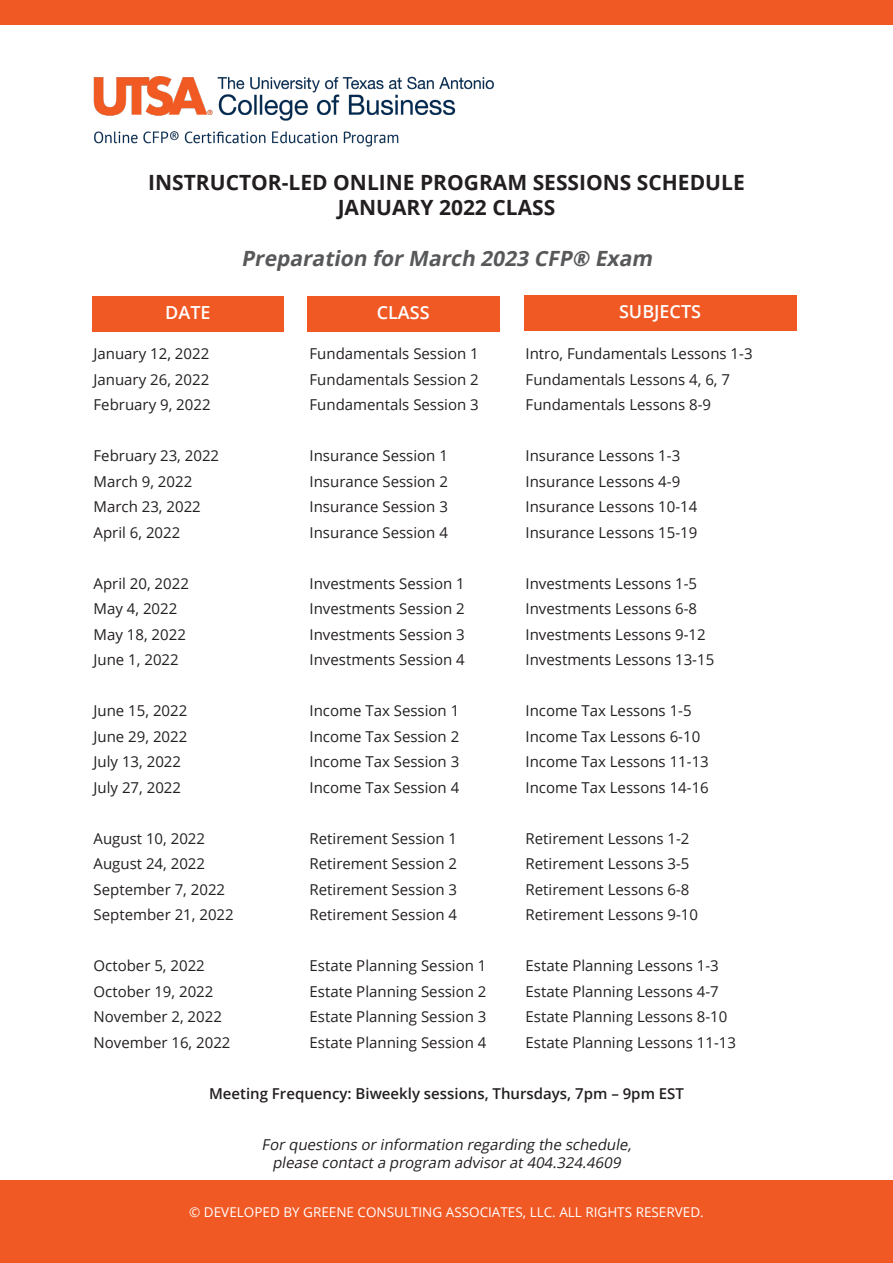
<style>
.page{position:relative;width:893px;height:1263px;background:#fff}
.page>*{position:absolute;margin:0;border:0;box-sizing:border-box;transform-origin:0 0}
.Título_de_sección_de{font:700 21px "Open Sans";color:#231f20}
.Título_de_sección_de-2{font:italic 700 21px "Open Sans";color:#57585a}
.Título_de_sección_de-3{font:600 18px "Open Sans";color:#fff}
.Título_de_sección_de-4{font:15px "Open Sans";color:#231f20}
.Título_de_sección_de-5{font:italic 15px "Open Sans";color:#231f20}
.Título_de_sección_de-6{font:600 15px "Open Sans";color:#231f20}
.Título_de_sección_de-7{font:13.5px "Open Sans";color:#fff}
</style>
<div class="page">
<div style="left:92px;top:296px;width:191px;height:35px;background:#f15924"></div>
<div style="left:307px;top:296px;width:192px;height:35px;background:#f15924"></div>
<div style="left:524px;top:295px;width:272px;height:35px;background:#f15924"></div>
<div style="left:0;top:1181px;width:893px;height:82px;background:#f15924"></div>
<img style="left:94px;top:77px;width:399px;height:69px">
<div style="left:0;top:0;width:893px;height:25px;background:#f15924"></div>
<p class="Título_de_sección_de" style="left:148px;top:167px;width:598px">INSTRUCTOR-LED ONLINE PROGRAM SESSIONS SCHEDULE</p>
<p class="Título_de_sección_de" style="left:338px;top:193px;width:219px">JANUARY 2022 CLASS</p>
<p class="Título_de_sección_de-2" style="left:241px;top:244px;width:417px">Preparation for March 2023 CFP® Exam</p>
<p class="Título_de_sección_de-3" style="left:165px;top:300px;width:47px">DATE</p>
<p class="Título_de_sección_de-3" style="left:377px;top:300px;width:54px">CLASS</p>
<p class="Título_de_sección_de-3" style="left:619px;top:299px;width:84px">SUBJECTS</p>
<p class="Título_de_sección_de-4" style="left:94px;top:344px;width:117px">January 12, 2022</p>
<p class="Título_de_sección_de-4" style="left:310px;top:344px;width:171px">Fundamentals Session 1</p>
<p class="Título_de_sección_de-4" style="left:526px;top:344px;width:229px">Intro, Fundamentals Lessons 1-3</p>
<p class="Título_de_sección_de-4" style="left:94px;top:369px;width:117px">January 26, 2022</p>
<p class="Título_de_sección_de-4" style="left:310px;top:369px;width:171px">Fundamentals Session 2</p>
<p class="Título_de_sección_de-4" style="left:526px;top:369px;width:206px">Fundamentals Lessons 4, 6, 7</p>
<p class="Título_de_sección_de-4" style="left:94px;top:395px;width:119px">February 9, 2022</p>
<p class="Título_de_sección_de-4" style="left:310px;top:395px;width:171px">Fundamentals Session 3</p>
<p class="Título_de_sección_de-4" style="left:526px;top:395px;width:187px">Fundamentals Lessons 8-9</p>
<p class="Título_de_sección_de-4" style="left:94px;top:446px;width:127px">February 23, 2022</p>
<p class="Título_de_sección_de-4" style="left:310px;top:446px;width:140px">Insurance Session 1</p>
<p class="Título_de_sección_de-4" style="left:526px;top:446px;width:156px">Insurance Lessons 1-3</p>
<p class="Título_de_sección_de-4" style="left:94px;top:471px;width:100px">March 9, 2022</p>
<p class="Título_de_sección_de-4" style="left:310px;top:471px;width:140px">Insurance Session 2</p>
<p class="Título_de_sección_de-4" style="left:526px;top:471px;width:156px">Insurance Lessons 4-9</p>
<p class="Título_de_sección_de-4" style="left:94px;top:497px;width:109px">March 23, 2022</p>
<p class="Título_de_sección_de-4" style="left:310px;top:497px;width:140px">Insurance Session 3</p>
<p class="Título_de_sección_de-4" style="left:526px;top:497px;width:173px">Insurance Lessons 10-14</p>
<p class="Título_de_sección_de-4" style="left:94px;top:522px;width:88px">April 6, 2022</p>
<p class="Título_de_sección_de-4" style="left:310px;top:522px;width:140px">Insurance Session 4</p>
<p class="Título_de_sección_de-4" style="left:526px;top:522px;width:173px">Insurance Lessons 15-19</p>
<p class="Título_de_sección_de-4" style="left:94px;top:573px;width:97px">April 20, 2022</p>
<p class="Título_de_sección_de-4" style="left:310px;top:573px;width:157px">Investments Session 1</p>
<p class="Título_de_sección_de-4" style="left:526px;top:573px;width:173px">Investments Lessons 1-5</p>
<p class="Título_de_sección_de-4" style="left:94px;top:599px;width:85px">May 4, 2022</p>
<p class="Título_de_sección_de-4" style="left:310px;top:599px;width:157px">Investments Session 2</p>
<p class="Título_de_sección_de-4" style="left:526px;top:599px;width:173px">Investments Lessons 6-8</p>
<p class="Título_de_sección_de-4" style="left:94px;top:624px;width:94px">May 18, 2022</p>
<p class="Título_de_sección_de-4" style="left:310px;top:624px;width:157px">Investments Session 3</p>
<p class="Título_de_sección_de-4" style="left:526px;top:624px;width:182px">Investments Lessons 9-12</p>
<p class="Título_de_sección_de-4" style="left:94px;top:650px;width:87px">June 1, 2022</p>
<p class="Título_de_sección_de-4" style="left:310px;top:650px;width:157px">Investments Session 4</p>
<p class="Título_de_sección_de-4" style="left:526px;top:650px;width:190px">Investments Lessons 13-15</p>
<p class="Título_de_sección_de-4" style="left:94px;top:701px;width:95px">June 15, 2022</p>
<p class="Título_de_sección_de-4" style="left:310px;top:701px;width:151px">Income Tax Session 1</p>
<p class="Título_de_sección_de-4" style="left:526px;top:701px;width:168px">Income Tax Lessons 1-5</p>
<p class="Título_de_sección_de-4" style="left:94px;top:726px;width:95px">June 29, 2022</p>
<p class="Título_de_sección_de-4" style="left:310px;top:726px;width:151px">Income Tax Session 2</p>
<p class="Título_de_sección_de-4" style="left:526px;top:726px;width:176px">Income Tax Lessons 6-10</p>
<p class="Título_de_sección_de-4" style="left:94px;top:752px;width:89px">July 13, 2022</p>
<p class="Título_de_sección_de-4" style="left:310px;top:752px;width:151px">Income Tax Session 3</p>
<p class="Título_de_sección_de-4" style="left:526px;top:752px;width:185px">Income Tax Lessons 11-13</p>
<p class="Título_de_sección_de-4" style="left:94px;top:777px;width:89px">July 27, 2022</p>
<p class="Título_de_sección_de-4" style="left:310px;top:777px;width:151px">Income Tax Session 4</p>
<p class="Título_de_sección_de-4" style="left:526px;top:777px;width:185px">Income Tax Lessons 14-16</p>
<p class="Título_de_sección_de-4" style="left:94px;top:828px;width:113px">August 10, 2022</p>
<p class="Título_de_sección_de-4" style="left:310px;top:828px;width:149px">Retirement Session 1</p>
<p class="Título_de_sección_de-4" style="left:526px;top:828px;width:165px">Retirement Lessons 1-2</p>
<p class="Título_de_sección_de-4" style="left:94px;top:854px;width:113px">August 24, 2022</p>
<p class="Título_de_sección_de-4" style="left:310px;top:854px;width:149px">Retirement Session 2</p>
<p class="Título_de_sección_de-4" style="left:526px;top:854px;width:165px">Retirement Lessons 3-5</p>
<p class="Título_de_sección_de-4" style="left:94px;top:879px;width:133px">September 7, 2022</p>
<p class="Título_de_sección_de-4" style="left:310px;top:879px;width:149px">Retirement Session 3</p>
<p class="Título_de_sección_de-4" style="left:526px;top:879px;width:165px">Retirement Lessons 6-8</p>
<p class="Título_de_sección_de-4" style="left:94px;top:905px;width:142px">September 21, 2022</p>
<p class="Título_de_sección_de-4" style="left:310px;top:905px;width:149px">Retirement Session 4</p>
<p class="Título_de_sección_de-4" style="left:526px;top:905px;width:174px">Retirement Lessons 9-10</p>
<p class="Título_de_sección_de-4" style="left:94px;top:956px;width:113px">October 5, 2022</p>
<p class="Título_de_sección_de-4" style="left:310px;top:956px;width:178px">Estate Planning Session 1</p>
<p class="Título_de_sección_de-4" style="left:526px;top:956px;width:195px">Estate Planning Lessons 1-3</p>
<p class="Título_de_sección_de-4" style="left:94px;top:981px;width:121px">October 19, 2022</p>
<p class="Título_de_sección_de-4" style="left:310px;top:981px;width:178px">Estate Planning Session 2</p>
<p class="Título_de_sección_de-4" style="left:526px;top:981px;width:195px">Estate Planning Lessons 4-7</p>
<p class="Título_de_sección_de-4" style="left:94px;top:1007px;width:130px">November 2, 2022</p>
<p class="Título_de_sección_de-4" style="left:310px;top:1007px;width:178px">Estate Planning Session 3</p>
<p class="Título_de_sección_de-4" style="left:526px;top:1007px;width:203px">Estate Planning Lessons 8-10</p>
<p class="Título_de_sección_de-4" style="left:94px;top:1032px;width:138px">November 16, 2022</p>
<p class="Título_de_sección_de-4" style="left:310px;top:1032px;width:178px">Estate Planning Session 4</p>
<p class="Título_de_sección_de-4" style="left:526px;top:1032px;width:212px">Estate Planning Lessons 11-13</p>
<p class="Título_de_sección_de-6" style="left:209px;top:1083px;width:476px">Meeting Frequency: Biweekly sessions, Thursdays, 7pm – 9pm EST</p>
<p class="Título_de_sección_de-5" style="left:262px;top:1134px;width:375px">Forquestions orinformation regarding the schedule,</p>
<p class="Título_de_sección_de-5" style="left:272px;top:1152px;width:353px">please contacta program advisorat404.324.4609</p>
<p class="Título_de_sección_de-7" style="left:189px;top:1202px;width:516px">© DEVELOPED BY GREENE CONSULTING ASSOCIATES, LLC. ALL RIGHTS RESERVED.</p>
</div>
